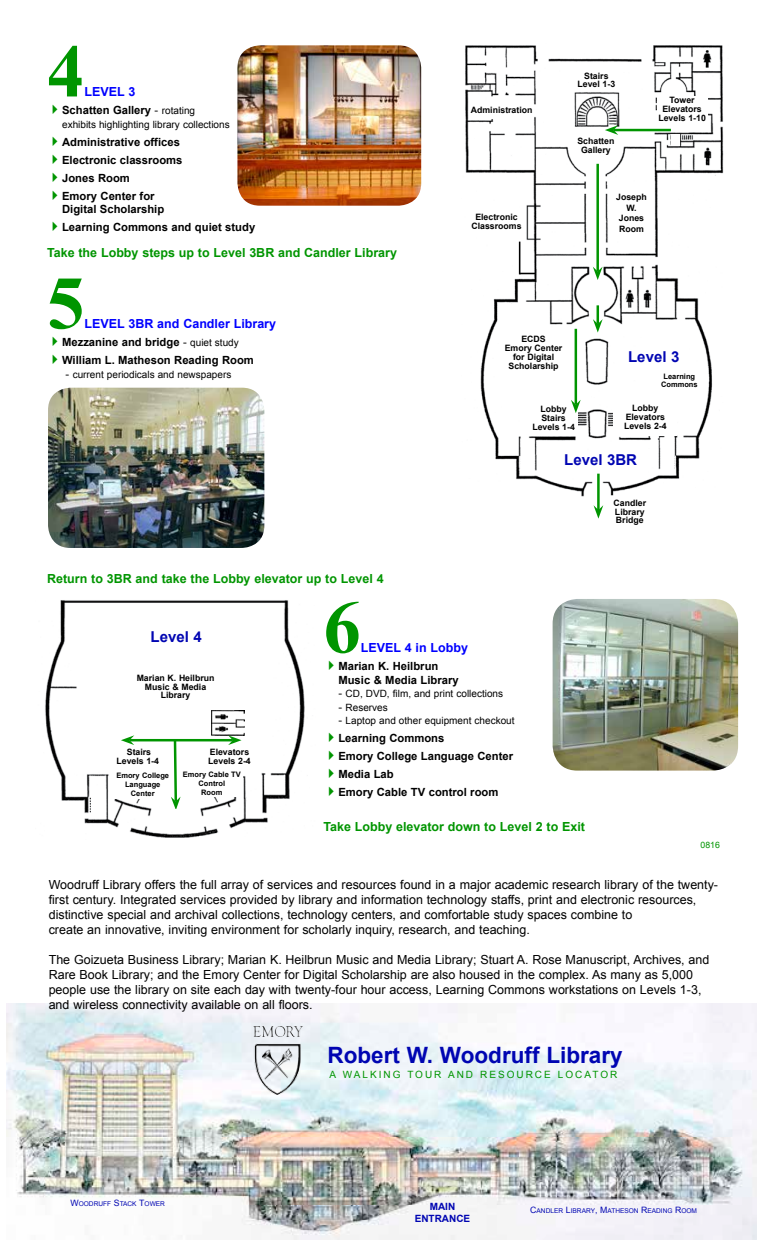
<style>
.page{position:relative;width:765px;height:1260px;background:#fff}
.page>*{position:absolute;margin:0;border:0;box-sizing:border-box;transform-origin:0 0}
.t1{font:700 75px "Times New Roman";color:#009500}
.t2{font:700 22.5px "Arial";color:#0005b2}
.t3{font:700 15px "Arial";color:#0005b2}
.t4{font:12.5px/15px "Arial";color:#000}
.t5{font:700 12.5px "Arial";color:#009500}
.t6{font:700 12.5px "Arial";color:#00f}
.t7{font:700 11.25px/13.5px "Arial";color:#000}
.t8{font:10px "Arial";color:#000}
.t9{font:10px "Arial";letter-spacing:.2em;color:#009500}
.t10{font:700 10px "Arial";color:#0005b2}
.t11{font:700 8.75px/8.8px "Arial";color:#000;text-align:center}
.t12{font:8.75px "Arial";color:#009500}
.t13{font:700 7.5px/8.8px "Arial";color:#000;text-align:center}
.t14{font:6.5px "Arial";color:#0005b2}
.s1{color:#009500}
.s2{font-weight:400}
.s3{font-weight:400;font-size:10px}
.s4{font-size:11.25px}
.s5{font-size:8.75px}
</style>
<div class="page">
<img style="left:237px;top:45px;width:184px;height:161px">
<img style="left:553px;top:599px;width:185px;height:172px">
<img style="left:48px;top:388px;width:216px;height:160px">
<img style="left:7px;top:1003px;width:750px;height:237px">
<img style="left:253px;top:1027px;width:49px;height:10px">
<img style="left:253px;top:1044px;width:63px;height:50px">
<img style="left:465px;top:45px;width:259px;height:462px">
<div style="left:453px;top:445px;width:38px;height:30px;background:#fff"></div>
<div style="left:562px;top:453px;width:78px;height:19px;background:#fff"></div>
<div style="left:614px;top:404px;width:63px;height:31px;background:#fff"></div>
<div style="left:529px;top:405px;width:49px;height:30px;background:#fff"></div>
<div style="left:657px;top:96px;width:50px;height:31px;background:#fff"></div>
<hr style="left:596px;top:164px;width:3px;height:107px;background:#009500">
<svg style="left:593px;top:267px;width:10px;height:13px"></svg>
<svg style="left:593px;top:305px;width:10px;height:28px"></svg>
<hr style="left:575px;top:329px;width:2px;height:76px;background:#009500">
<svg style="left:571px;top:400px;width:10px;height:13px"></svg>
<div style="left:615px;top:350px;width:78px;height:20px;background:#fff"></div>
<div style="left:614px;top:193px;width:35px;height:47px;background:#fff"></div>
<hr style="left:519px;top:242px;width:1px;height:32px;background:#000">
<svg style="left:520px;top:273px;width:16px;height:1px"></svg>
<hr style="left:597px;top:474px;width:3px;height:36px;background:#009500">
<svg style="left:594px;top:505px;width:9px;height:14px"></svg>
<div style="left:522px;top:452px;width:12px;height:21px;background:#fff"></div>
<div style="left:662px;top:454px;width:12px;height:19px;background:#fff"></div>
<div style="left:671px;top:135px;width:8px;height:11px;background:#fff"></div>
<div style="left:500px;top:335px;width:68px;height:47px;background:#fff"></div>
<div style="left:468px;top:213px;width:57px;height:24px;background:#fff"></div>
<div style="left:573px;top:128px;width:45px;height:32px;background:#fff"></div>
<div style="left:570px;top:71px;width:53px;height:20px;background:#fff"></div>
<div style="left:469px;top:106px;width:65px;height:13px;background:#fff"></div>
<hr style="left:614px;top:129px;width:57px;height:2px;background:#009500">
<svg style="left:605px;top:125px;width:13px;height:10px"></svg>
<div style="left:653px;top:372px;width:53px;height:20px;background:#fff"></div>
<div style="left:583px;top:283px;width:27px;height:19px;background:#fff"></div>
<img style="left:45px;top:600px;width:260px;height:238px">
<div style="left:30px;top:776px;width:29px;height:45px;background:#fff"></div>
<div style="left:137px;top:630px;width:78px;height:38px;background:#fff"></div>
<div style="left:112px;top:741px;width:51px;height:32px;background:#fff"></div>
<div style="left:210px;top:706px;width:48px;height:33px;background:#fff"></div>
<img style="left:212px;top:710px;width:32px;height:26px">
<div style="left:247px;top:792px;width:15px;height:25px;background:#fff"></div>
<div style="left:91px;top:793px;width:15px;height:24px;background:#fff"></div>
<div style="left:199px;top:742px;width:61px;height:33px;background:#fff"></div>
<hr style="left:130px;top:739px;width:103px;height:2px;background:#009500">
<svg style="left:121px;top:735px;width:13px;height:10px"></svg>
<svg style="left:228px;top:735px;width:14px;height:10px"></svg>
<div style="left:112px;top:772px;width:61px;height:27px;background:#fff"></div>
<svg style="left:171px;top:738px;width:10px;height:71px"></svg>
<div style="left:132px;top:673px;width:88px;height:31px;background:#fff"></div>
<div style="left:152px;top:809px;width:48px;height:22px;background:#fff"></div>
<div style="left:55px;top:801px;width:29px;height:45px;background:#fff"></div>
<div style="left:181px;top:770px;width:61px;height:27px;background:#fff"></div>
<h1 class="t1" style="left:47px;top:20px;width:39px">4</h1>
<p class="t6" style="left:85px;top:84px;width:52px">LEVEL 3</p>
<p class="t7" style="left:47px;top:104px;width:150px"><span class="s1">✔</span>Schatten Gallery <span class="s2">-</span> <span class="s3">rotating</span></p>
<p class="t8" style="left:62px;top:118px;width:169px">exhibits highlighting library collections</p>
<p class="t7" style="left:47px;top:136px;width:134px"><span class="s1">✔</span>Administrative offices</p>
<p class="t7" style="left:47px;top:154px;width:137px"><span class="s1">✔</span>Electronic classrooms</p>
<p class="t7" style="left:47px;top:172px;width:84px"><span class="s1">✔</span>Jones Room</p>
<p class="t7" style="left:62px;top:190px;width:104px;text-indent:-15px"><span class="s1">✔</span>Emory Center for<br>Digital Scholarship</p>
<p class="t7" style="left:47px;top:221px;width:210px"><span class="s1">✔</span>Learning Commons and quiet study</p>
<p class="t5" style="left:47px;top:244px;width:351px">Take the Lobby steps up to Level 3BR and Candler Library</p>
<h1 class="t1" style="left:47px;top:251px;width:39px">5</h1>
<p class="t6" style="left:85px;top:315px;width:193px">LEVEL 3BR and Candler Library</p>
<p class="t7" style="left:47px;top:336px;width:193px"><span class="s1">✔</span>Mezzanine and bridge <span class="s2">-</span> <span class="s3">quiet study</span></p>
<p class="t7" style="left:47px;top:354px;width:208px"><span class="s1">✔</span>William L. Matheson Reading Room</p>
<p class="t8" style="left:66px;top:368px;width:167px"><span class="s4">-</span> current periodicals and newspapers</p>
<p class="t11" style="left:471px;top:106px;width:63px">Administration</p>
<p class="t11" style="left:471px;top:213px;width:52px">Electronic<br>Classrooms</p>
<p class="t11" style="left:578px;top:71px;width:39px">Stairs<br>Level 1-3</p>
<p class="t11" style="left:577px;top:137px;width:38px">Schatten<br>Gallery</p>
<p class="t11" style="left:658px;top:96px;width:49px">Tower<br>Elevators<br>Levels 1-10</p>
<p class="t11" style="left:616px;top:192px;width:32px;line-height:10.5px">Joseph<br>W.<br>Jones<br>Room</p>
<p class="t11" style="left:505px;top:335px;width:59px">ECDS<br>Emory Center for Digital<br>Scholarship</p>
<p class="t3" style="left:628px;top:347px;width:53px">Level 3</p>
<p class="t13" style="left:661px;top:372px;width:38px">Learning<br>Commons</p>
<p class="t11" style="left:532px;top:405px;width:44px">Lobby<br>Stairs<br>Levels 1-4</p>
<p class="t11" style="left:624px;top:404px;width:44px">Lobby<br>Elevators<br>Levels 2-4</p>
<p class="t3" style="left:564px;top:449px;width:74px">Level 3BR</p>
<p class="t11" style="left:614px;top:499px;width:34px;text-align:left">Candler<br>Library<br>Bridge</p>
<p class="t5" style="left:47px;top:570px;width:338px">Return to 3BR and take the Lobby elevator up to Level 4</p>
<h1 class="t1" style="left:323px;top:575px;width:39px">6</h1>
<p class="t3" style="left:151px;top:627px;width:53px">Level 4</p>
<p class="t6" style="left:361px;top:640px;width:109px">LEVEL 4 in Lobby</p>
<p class="t7" style="left:338px;top:660px;width:122px;text-indent:-15px"><span class="s1">✔</span>Marian K. Heilbrun<br>Music &amp; Media Library</p>
<p class="t8" style="left:338px;top:687px;width:166px"><span class="s4">-</span> CD, DVD, film, and print collections</p>
<p class="t8" style="left:338px;top:701px;width:51px"><span class="s4">-</span> Reserves</p>
<p class="t8" style="left:338px;top:714px;width:178px"><span class="s4">-</span> Laptop and other equipment checkout</p>
<p class="t7" style="left:323px;top:732px;width:122px"><span class="s1">✔</span>Learning Commons</p>
<p class="t7" style="left:323px;top:750px;width:191px"><span class="s1">✔</span>Emory College Language Center</p>
<p class="t7" style="left:323px;top:768px;width:72px"><span class="s1">✔</span>Media Lab</p>
<p class="t7" style="left:323px;top:786px;width:177px"><span class="s1">✔</span>Emory Cable TV control room</p>
<p class="t5" style="left:323px;top:819px;width:263px">Take Lobby elevator down to Level 2 to Exit</p>
<p class="t11" style="left:137px;top:674px;width:79px">Marian K. Heilbrun<br>Music &amp; Media<br>Library</p>
<p class="t11" style="left:117px;top:748px;width:44px">Stairs<br>Levels 1-4</p>
<p class="t11" style="left:208px;top:748px;width:44px;text-align:left">Elevators<br>Levels 2-4</p>
<p class="t13" style="left:116px;top:772px;width:54px">Emory College<br>Language<br>Center</p>
<p class="t13" style="left:183px;top:770px;width:59px">Emory Cable TV<br>Control<br>Room</p>
<p class="t12" style="left:701px;top:839px;width:21px">0816</p>
<p class="t4" style="left:49px;top:877px;width:671px">Woodruff Library offers the full array of services and resources found in a major academic research library of the twenty&shy;first century. I ntegrated services provided by library and information technology staffs, print and electronic resources, distinctive special and archival collections, technology centers, and comfortable study spaces combine to<br>create an innovative, inviting environment for scholarly inquiry, research, and teaching.</p>
<p class="t4" style="left:49px;top:952px;width:662px">The Goizueta Business Library; Marian K. Heilbrun Music and Media Library; Stuart A. Rose Manuscript, Archives, and Rare Book Library; and the Emory Center for Digital Scholarship are also housed in the complex. As many as 5,000 people use the library on site each day with twenty-four hour access, Learning Commons workstations on Levels 1-3, and wireless connectivity available on all floors.</p>
<h2 class="t2" style="left:327px;top:1041px;width:297px">Robert W. Woodruff Library</h2>
<p class="t9" style="left:330px;top:1068px;width:285px">a wal king tour and r esourc e l oc ator</p>
<p class="t14" style="left:70px;top:1199px;width:96px"><span class="s5">W</span>OODRUFF <span class="s5">S</span>TACK <span class="s5">T</span>OWER</p>
<p class="t10" style="left:430px;top:1199px;width:27px">MAIN</p>
<p class="t10" style="left:415px;top:1211px;width:57px">ENTRANCE</p>
<p class="t14" style="left:530px;top:1206px;width:167px"><span class="s5">C</span>ANDLER <span class="s5">L</span>IBRARY<span class="s5">, M</span>ATHESON <span class="s5">R</span>EADING <span class="s5">R</span>OOM</p>
</div>
